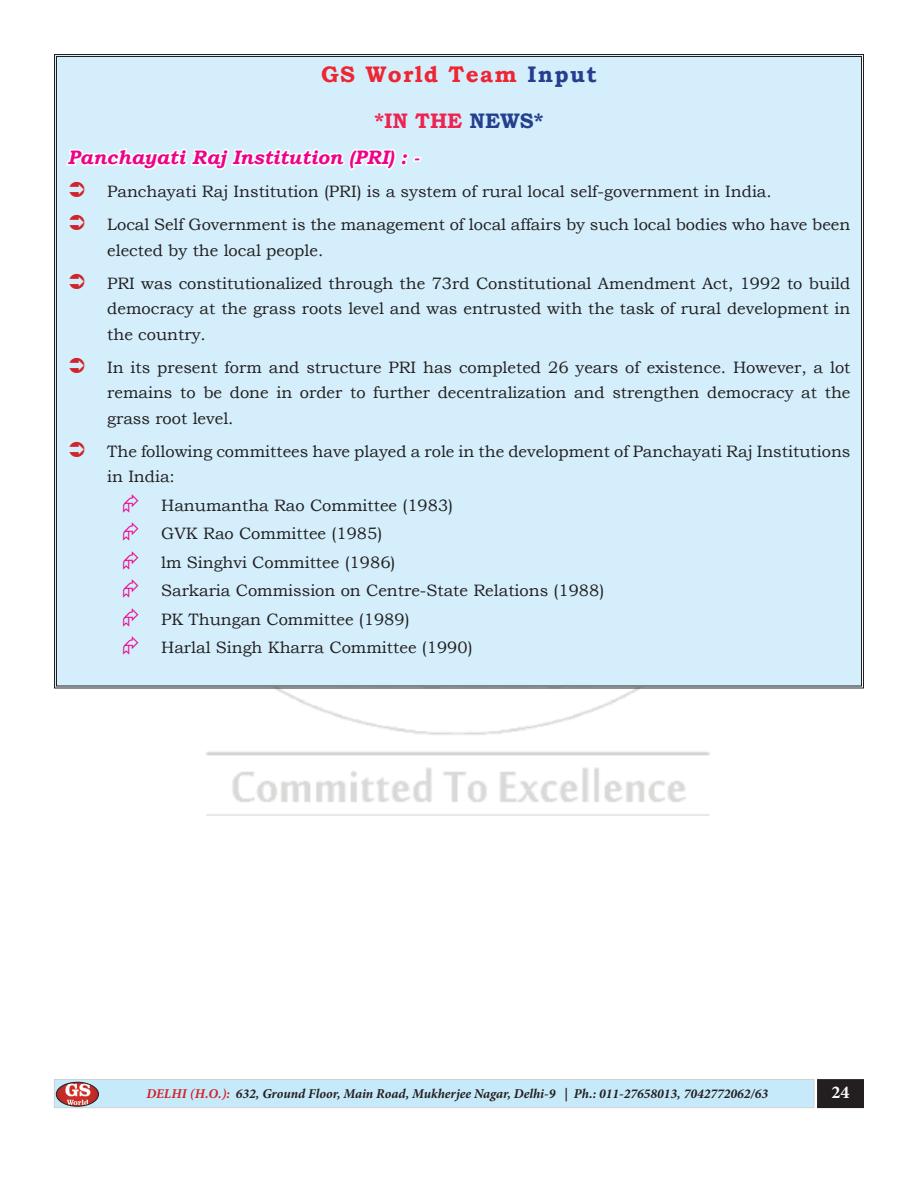
<style>
.page{position:relative;width:918px;height:1188px;background:#fff}
.page>*{position:absolute;margin:0;border:0;box-sizing:border-box;transform-origin:0 0}
.t1{font:700 22.5px "Bookman Old Style";letter-spacing:.06em;color:#ee2533}
.t2{font:700 21px "Bookman Old Style";color:#ed2452}
.t3{font:italic 700 19.5px "Bookman Old Style";color:#ed028c}
.t4{font:700 18px "Minion Pro";color:#fff}
.t5{font:16.5px/28.5px "Bookman Old Style";color:#231f20}
.t6{font:italic 700 13.5px "Minion Pro";color:#231f20}
.s1{color:#253f8e}
.s2{color:#d1232a}
</style>
<div class="page">
<img style="left:206px;top:689px;width:504px;height:126px">
<div style="left:54px;top:1079px;width:760px;height:29px;background:#c6eafa;border:1px solid #d1d2d4"></div>
<div style="left:818px;top:1080px;width:45px;height:27px;background:#231f20"></div>
<div style="left:817px;top:1079px;width:47px;height:29px;border:2px solid #231f20"></div>
<img style="left:56px;top:1082px;width:43px;height:24px">
<div style="left:56px;top:1082px;width:43px;height:24px;border:1px solid #231f20;border-radius:50%"></div>
<div style="left:54px;top:54px;width:810px;height:635px;background:#d4effb"></div>
<svg style="left:64px;top:126px;width:359px;height:71px"></svg>
<svg style="left:70px;top:215px;width:14px;height:15px"></svg>
<svg style="left:70px;top:273px;width:14px;height:16px"></svg>
<svg style="left:70px;top:357px;width:14px;height:16px"></svg>
<svg style="left:70px;top:441px;width:14px;height:16px"></svg>
<svg style="left:123px;top:494px;width:15px;height:18px"></svg>
<svg style="left:123px;top:522px;width:15px;height:19px"></svg>
<svg style="left:123px;top:551px;width:15px;height:18px"></svg>
<svg style="left:123px;top:579px;width:15px;height:19px"></svg>
<svg style="left:123px;top:608px;width:15px;height:18px"></svg>
<svg style="left:123px;top:636px;width:15px;height:19px"></svg>
<h1 class="t1" style="left:321px;top:58px;width:277px">GS World Team <span class="s1">Input</span></h1>
<p class="t2" style="left:375px;top:106px;width:170px">*IN THE <span class="s1">NEWS*</span></p>
<p class="t3" style="left:68px;top:143px;width:353px">Panchayati Raj Institution (PRI) : -</p>
<p class="t5" style="left:107px;top:175px;width:745px;line-height:33px">Panchayati Raj Institution (PRI) is a system of rural local self-government in India.<br>Local Self Government is the management of local affairs by such local bodies who have been</p>
<p class="t5" style="left:107px;top:234px;width:745px;line-height:33px">elected by the local people.<br>PRI was constitutionalized through the 73rd Constitutional Amendment Act, 1992 to build</p>
<p class="t5" style="left:107px;top:296px;width:745px;line-height:25.5px">democracy at the grass roots level and was entrusted with the task of rural development in the country.</p>
<p class="t5" style="left:107px;top:354px;width:745px;line-height:25.5px;text-align:justify">In its present form and structure PRI has completed 26 years of existence. However, a lot remains to be done in order to further decentralization and strengthen democracy at the grass root level.</p>
<p class="t5" style="left:107px;top:438px;width:745px;line-height:25.5px">The following committees have played a role in the development of Panchayati Raj Institutions in India:</p>
<p class="t5" style="left:161px;top:491px;width:445px">Hanumantha Rao Committee (1983)<br>GVK Rao Committee (1985)<br>lm Singhvi Committee (1986)<br>Sarkaria Commission on Centre-State Relations (1988)<br>PK Thungan Committee (1989)<br>Harlal Singh Kharra Committee (1990)</p>
<p class="t6" style="left:146px;top:1085px;width:623px"><span class="s2">DELHI (H.O.):</span> 632, Ground Floor, Main Road, Mukherjee Nagar, Delhi-9 | Ph.: 011-27658013, 7042772062/63</p>
<p class="t4" style="left:832px;top:1079px;width:19px">24</p>
</div>
